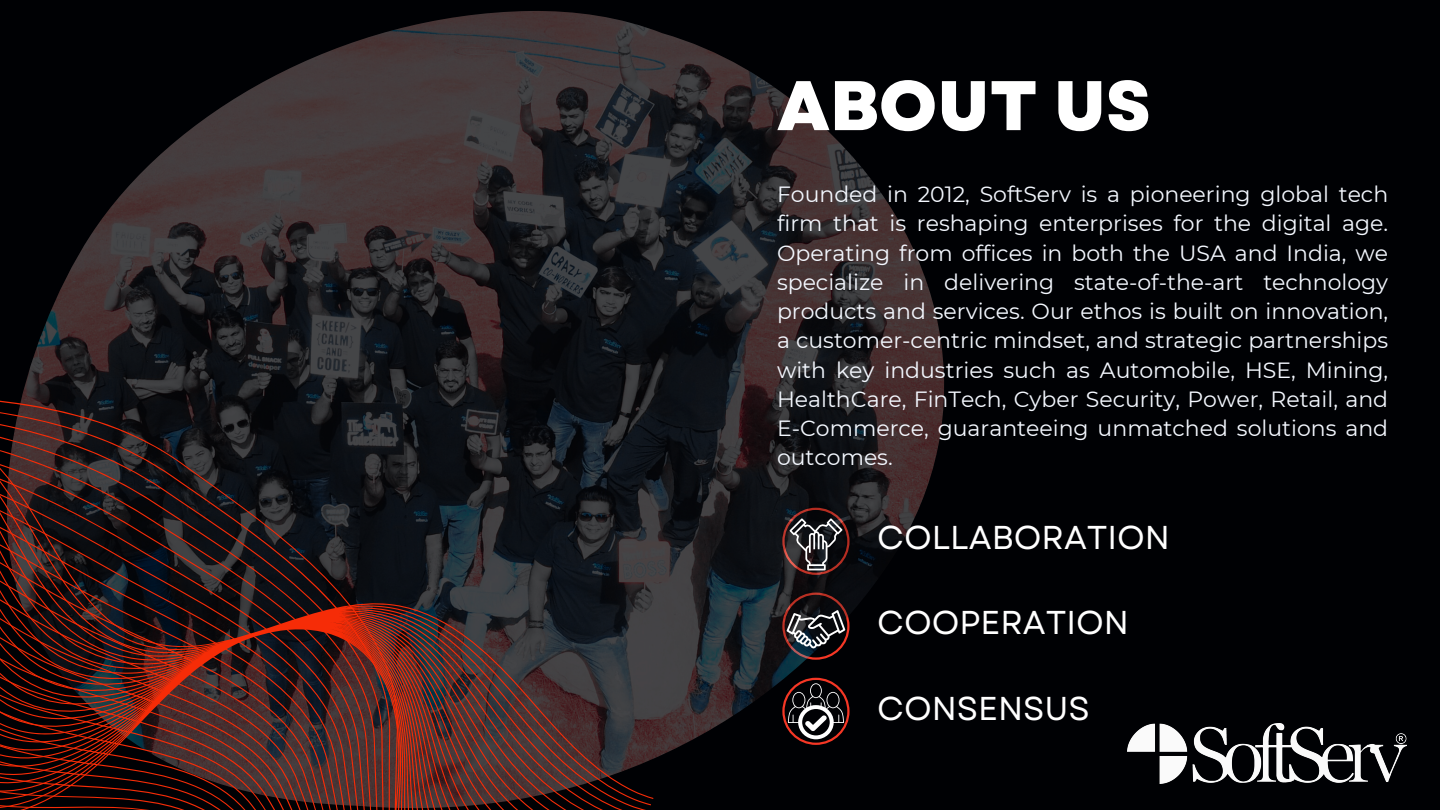
<style>
.page{position:relative;width:1440px;height:810px;background:#000104}
.page>*{position:absolute;margin:0;border:0;box-sizing:border-box;transform-origin:0 0}
.t1{font:800 70px "Garet";color:#fff}
.t2{font:33px "Garet";color:#fff}
.t3{font:22px/29.2px "Montserrat";color:#f4f8ff;text-align:justify}
</style>
<div class="page">
<img style="left:47px;top:11px;width:897px;height:717px">
<svg style="left:689px;top:319px;width:25px;height:423px"></svg>
<svg style="left:0;top:319px;width:689px;height:491px"></svg>
<svg style="left:782px;top:508px;width:68px;height:67px"></svg>
<svg style="left:782px;top:593px;width:68px;height:67px"></svg>
<svg style="left:782px;top:678px;width:68px;height:67px"></svg>
<img style="left:1127px;top:723px;width:280px;height:60px">
<p class="t1" style="left:777px;top:55px;width:375px">ABOUT US</p>
<p class="t3" style="left:777px;top:180px;width:613px">Founded in 2012, SoftServ is a pioneering global tech firm that is reshaping enterprises for the digital age.<br>Operating from offices in both the USA and India, we specialize in delivering state-of-the-art technology products and services. Our ethos is built on innovation, a customer-centric mindset, and strategic partnerships with key industries such as Automobile, HSE, Mining, HealthCare, FinTech, Cyber Security, Power, Retail, and E-Commerce, guaranteeing unmatched solutions and outcomes.</p>
<p class="t2" style="left:877px;top:514px;width:294px">COLLABORATION</p>
<p class="t2" style="left:877px;top:598px;width:253px">COOPERATION</p>
<p class="t2" style="left:877px;top:685px;width:214px">CONSENSUS</p>
</div>
